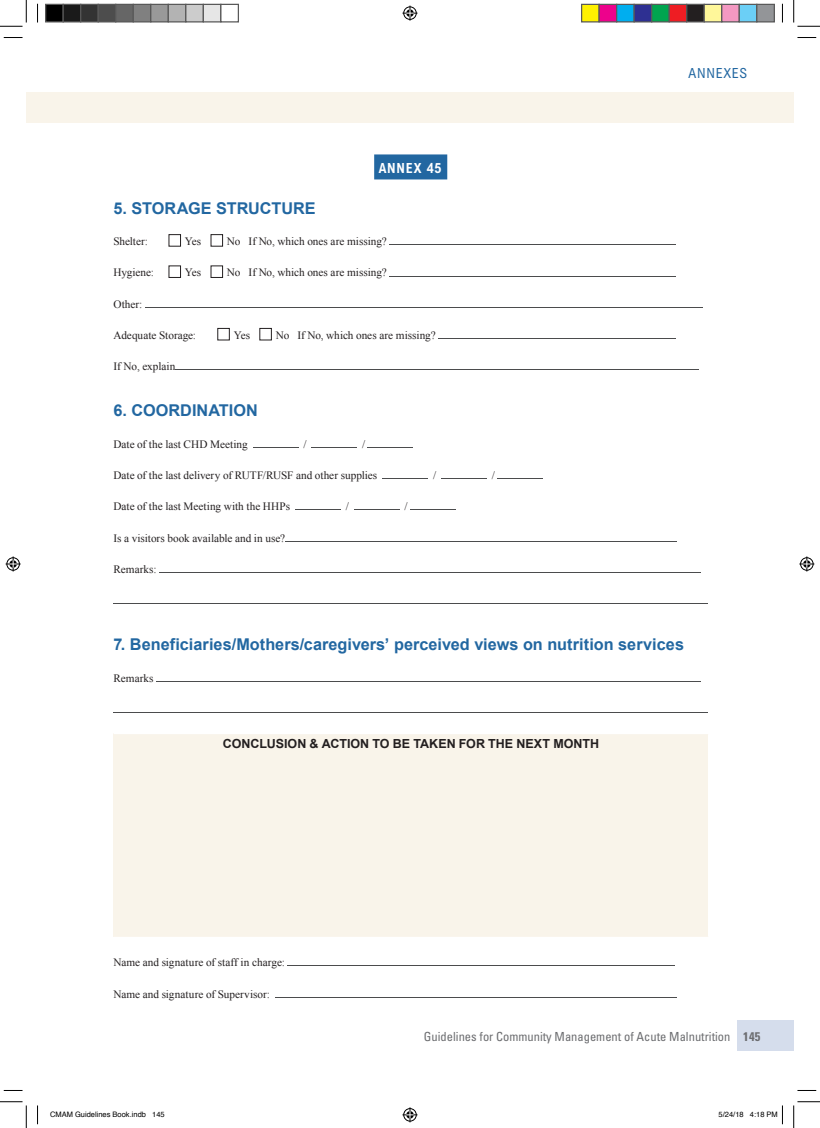
<style>
.page{position:relative;width:820px;height:1128px;background:#fff}
.page>*{position:absolute;margin:0;border:0;box-sizing:border-box;transform-origin:0 0}
.t1{font:700 16.25px "Arial";color:#2267a1}
.t2{font:condensed 15px "Arial";letter-spacing:.05em;color:#2267a1}
.t3{font:15px "Arial Bld Cnd";letter-spacing:.05em;color:#fff}
.t4{font:condensed 12.5px "Univers";color:#6c6d70}
.t5{font:700 12.5px "Arial";color:#231f20}
.t6{font:11.25px "Times New Roman";color:#231f20}
.t7{font:7.5px "Helvetica";color:#000}
.s1{font-weight:700}
</style>
<div class="page">
<div style="left:26px;top:92px;width:12px;height:30px;background:#f9f4ea"></div>
<div style="left:38px;top:92px;width:755px;height:30px;background:#f9f4ea"></div>
<div style="left:737px;top:1020px;width:56px;height:30px;background:#d5ddec"></div>
<div style="left:168px;top:234px;width:13px;height:12px;border:1px solid #231f20"></div>
<div style="left:210px;top:234px;width:13px;height:12px;border:1px solid #231f20"></div>
<hr style="left:389px;top:244px;width:287px;height:1px;background:#4b4c4d">
<div style="left:168px;top:265px;width:13px;height:13px;border:1px solid #231f20"></div>
<div style="left:210px;top:265px;width:13px;height:13px;border:1px solid #231f20"></div>
<hr style="left:389px;top:276px;width:287px;height:1px;background:#4b4c4d">
<hr style="left:145px;top:307px;width:557px;height:1px;background:#4b4c4d">
<div style="left:217px;top:328px;width:12px;height:12px;border:1px solid #231f20"></div>
<hr style="left:438px;top:338px;width:238px;height:1px;background:#4b4c4d">
<hr style="left:175px;top:369px;width:523px;height:1px;background:#4b4c4d">
<hr style="left:253px;top:447px;width:45px;height:1px;background:#4b4c4d">
<hr style="left:312px;top:447px;width:45px;height:1px;background:#4b4c4d">
<hr style="left:368px;top:447px;width:45px;height:1px;background:#4b4c4d">
<hr style="left:382px;top:478px;width:45px;height:1px;background:#4b4c4d">
<hr style="left:441px;top:478px;width:45px;height:1px;background:#4b4c4d">
<hr style="left:497px;top:478px;width:45px;height:1px;background:#4b4c4d">
<hr style="left:295px;top:509px;width:45px;height:1px;background:#4b4c4d">
<hr style="left:354px;top:509px;width:45px;height:1px;background:#4b4c4d">
<hr style="left:410px;top:509px;width:45px;height:1px;background:#4b4c4d">
<hr style="left:285px;top:541px;width:391px;height:1px;background:#4b4c4d">
<hr style="left:159px;top:572px;width:541px;height:1px;background:#4b4c4d">
<hr style="left:113px;top:603px;width:594px;height:1px;background:#4b4c4d">
<hr style="left:156px;top:681px;width:544px;height:1px;background:#4b4c4d">
<hr style="left:113px;top:712px;width:594px;height:1px;background:#4b4c4d">
<div style="left:113px;top:733px;width:595px;height:204px;background:#f9f4ea"></div>
<hr style="left:113px;top:733px;width:595px;height:1px;background:#fff">
<hr style="left:707px;top:734px;width:1px;height:202px;background:#fff">
<hr style="left:113px;top:936px;width:595px;height:2px;background:#fff">
<hr style="left:287px;top:964px;width:387px;height:1px;background:#4b4c4d">
<hr style="left:275px;top:997px;width:401px;height:1px;background:#4b4c4d">
<div style="left:374px;top:154px;width:73px;height:25px;background:#2267a1"></div>
<svg style="left:4px;top:37px;width:18px;height:1px"></svg>
<svg style="left:797px;top:37px;width:18px;height:1px"></svg>
<svg style="left:4px;top:1090px;width:18px;height:1px"></svg>
<svg style="left:797px;top:1090px;width:18px;height:1px"></svg>
<svg style="left:37px;top:4px;width:1px;height:19px"></svg>
<svg style="left:37px;top:1105px;width:1px;height:19px"></svg>
<svg style="left:781px;top:4px;width:1px;height:18px"></svg>
<svg style="left:0;top:0;width:27px;height:27px"></svg>
<svg style="left:0;top:1101px;width:27px;height:26px"></svg>
<svg style="left:793px;top:0;width:26px;height:27px"></svg>
<svg style="left:793px;top:1101px;width:26px;height:26px"></svg>
<svg style="left:402px;top:6px;width:15px;height:15px"></svg>
<svg style="left:402px;top:1107px;width:15px;height:15px"></svg>
<svg style="left:6px;top:556px;width:15px;height:15px"></svg>
<svg style="left:799px;top:556px;width:14px;height:15px"></svg>
<div style="left:46px;top:4px;width:17px;height:18px;background:#000"></div>
<div style="left:45px;top:4px;width:19px;height:19px;border:1px solid #595959"></div>
<div style="left:63px;top:4px;width:18px;height:18px;background:#1a1a1a"></div>
<div style="left:62px;top:4px;width:19px;height:19px;border:1px solid #595959"></div>
<div style="left:81px;top:4px;width:17px;height:18px;background:#333"></div>
<div style="left:80px;top:4px;width:19px;height:19px;border:1px solid #595959"></div>
<div style="left:98px;top:4px;width:18px;height:18px;background:#4d4d4d"></div>
<div style="left:98px;top:4px;width:18px;height:19px;border:1px solid #595959"></div>
<div style="left:116px;top:4px;width:17px;height:18px;background:#666"></div>
<div style="left:115px;top:4px;width:19px;height:19px;border:1px solid #595959"></div>
<div style="left:133px;top:4px;width:18px;height:18px;background:#808080"></div>
<div style="left:132px;top:4px;width:19px;height:19px;border:1px solid #595959"></div>
<div style="left:151px;top:4px;width:17px;height:18px;background:#999"></div>
<div style="left:150px;top:4px;width:19px;height:19px;border:1px solid #595959"></div>
<div style="left:168px;top:4px;width:18px;height:18px;background:#b3b3b3"></div>
<div style="left:168px;top:4px;width:18px;height:19px;border:1px solid #595959"></div>
<div style="left:186px;top:4px;width:17px;height:18px;background:#ccc"></div>
<div style="left:185px;top:4px;width:19px;height:19px;border:1px solid #595959"></div>
<div style="left:203px;top:4px;width:18px;height:18px;background:#e6e6e6"></div>
<div style="left:202px;top:4px;width:19px;height:19px;border:1px solid #595959"></div>
<div style="left:220px;top:4px;width:19px;height:19px;border:1px solid #595959"></div>
<div style="left:581px;top:4px;width:17px;height:18px;background:#fff101"></div>
<div style="left:580px;top:4px;width:19px;height:19px;border:1px solid #595959"></div>
<div style="left:598px;top:4px;width:18px;height:18px;background:#ed028c"></div>
<div style="left:598px;top:4px;width:19px;height:19px;border:1px solid #595959"></div>
<div style="left:616px;top:4px;width:17px;height:18px;background:#00aeef"></div>
<div style="left:615px;top:4px;width:19px;height:19px;border:1px solid #595959"></div>
<div style="left:633px;top:4px;width:18px;height:18px;background:#2e3092"></div>
<div style="left:633px;top:4px;width:19px;height:19px;border:1px solid #595959"></div>
<div style="left:651px;top:4px;width:17px;height:18px;background:#00a54f"></div>
<div style="left:650px;top:4px;width:19px;height:19px;border:1px solid #595959"></div>
<div style="left:668px;top:4px;width:18px;height:18px;background:#ee1d23"></div>
<div style="left:668px;top:4px;width:19px;height:19px;border:1px solid #595959"></div>
<div style="left:686px;top:4px;width:17px;height:18px;background:#231f20"></div>
<div style="left:685px;top:4px;width:19px;height:19px;border:1px solid #595959"></div>
<div style="left:703px;top:4px;width:18px;height:18px;background:#fff79a"></div>
<div style="left:703px;top:4px;width:19px;height:19px;border:1px solid #595959"></div>
<div style="left:721px;top:4px;width:17px;height:18px;background:#f499c2"></div>
<div style="left:720px;top:4px;width:19px;height:19px;border:1px solid #595959"></div>
<div style="left:738px;top:4px;width:18px;height:18px;background:#6bcff6"></div>
<div style="left:738px;top:4px;width:19px;height:19px;border:1px solid #595959"></div>
<div style="left:756px;top:4px;width:17px;height:18px;background:#939598"></div>
<div style="left:755px;top:4px;width:19px;height:19px;border:1px solid #595959"></div>
<svg style="left:781px;top:1106px;width:1px;height:18px"></svg>
<h2 class="t3" style="left:378px;top:158px;width:64px">ANNEX 45</h2>
<h1 class="t1" style="left:113px;top:197px;width:204px">5. STORAGE STRUCTURE</h1>
<p class="t6" style="left:113px;top:234px;width:36px">Shelter:</p>
<p class="t6" style="left:185px;top:234px;width:18px">Yes</p>
<p class="t6" style="left:227px;top:234px;width:161px">No If No, which ones are missing?</p>
<p class="t6" style="left:113px;top:265px;width:42px">Hygiene:</p>
<p class="t6" style="left:185px;top:265px;width:18px">Yes</p>
<p class="t6" style="left:227px;top:265px;width:161px">No If No, which ones are missing?</p>
<p class="t6" style="left:113px;top:296px;width:30px">Other:</p>
<p class="t6" style="left:113px;top:327px;width:84px">Adequate Storage:</p>
<p class="t6" style="left:233px;top:327px;width:18px">Yes</p>
<p class="t6" style="left:275px;top:327px;width:161px">No If No, which ones are missing?</p>
<p class="t6" style="left:113px;top:359px;width:63px">If No, explain</p>
<h1 class="t1" style="left:113px;top:400px;width:146px">6. COORDINATION</h1>
<p class="t6" style="left:113px;top:436px;width:136px">Date of the last CHD Meeting</p>
<p class="t6" style="left:303px;top:436px;width:5px">/</p>
<p class="t6" style="left:362px;top:436px;width:5px">/</p>
<p class="t6" style="left:113px;top:467px;width:265px">Date of the last delivery of RUTF/RUSF and other supplies</p>
<p class="t6" style="left:433px;top:467px;width:5px">/</p>
<p class="t6" style="left:491px;top:467px;width:5px">/</p>
<p class="t6" style="left:113px;top:499px;width:178px">Date of the last Meeting with the HHPs</p>
<p class="t6" style="left:345px;top:499px;width:5px">/</p>
<p class="t6" style="left:404px;top:499px;width:5px">/</p>
<p class="t6" style="left:113px;top:530px;width:173px">Is a visitors book available and in use?</p>
<p class="t6" style="left:113px;top:561px;width:45px">Remarks:</p>
<h2 class="t2" style="left:688px;top:63px;width:60px">ANNEXES</h2>
<h1 class="t1" style="left:113px;top:633px;width:571px">7. Beneficiaries/Mothers/caregivers’ perceived views on nutrition services</h1>
<p class="t6" style="left:113px;top:670px;width:42px">Remarks</p>
<p class="t5" style="left:223px;top:735px;width:377px">CONCLUSION &amp; ACTION TO BE TAKEN FOR THE NEXT MONTH</p>
<p class="t6" style="left:113px;top:954px;width:173px">Name and signature of staff in charge:</p>
<p class="t6" style="left:113px;top:986px;width:158px">Name and signature of Supervisor:</p>
<p class="t4" style="left:423px;top:1028px;width:338px">Guidelines for Community Management of Acute Malnutrition <span class="s1">145</span></p>
<p class="t7" style="left:50px;top:1108px;width:116px">CMAM Guidelines Book.indb 145</p>
<p class="t7" style="left:718px;top:1108px;width:61px">5/24/18 4:18 PM</p>
</div>
